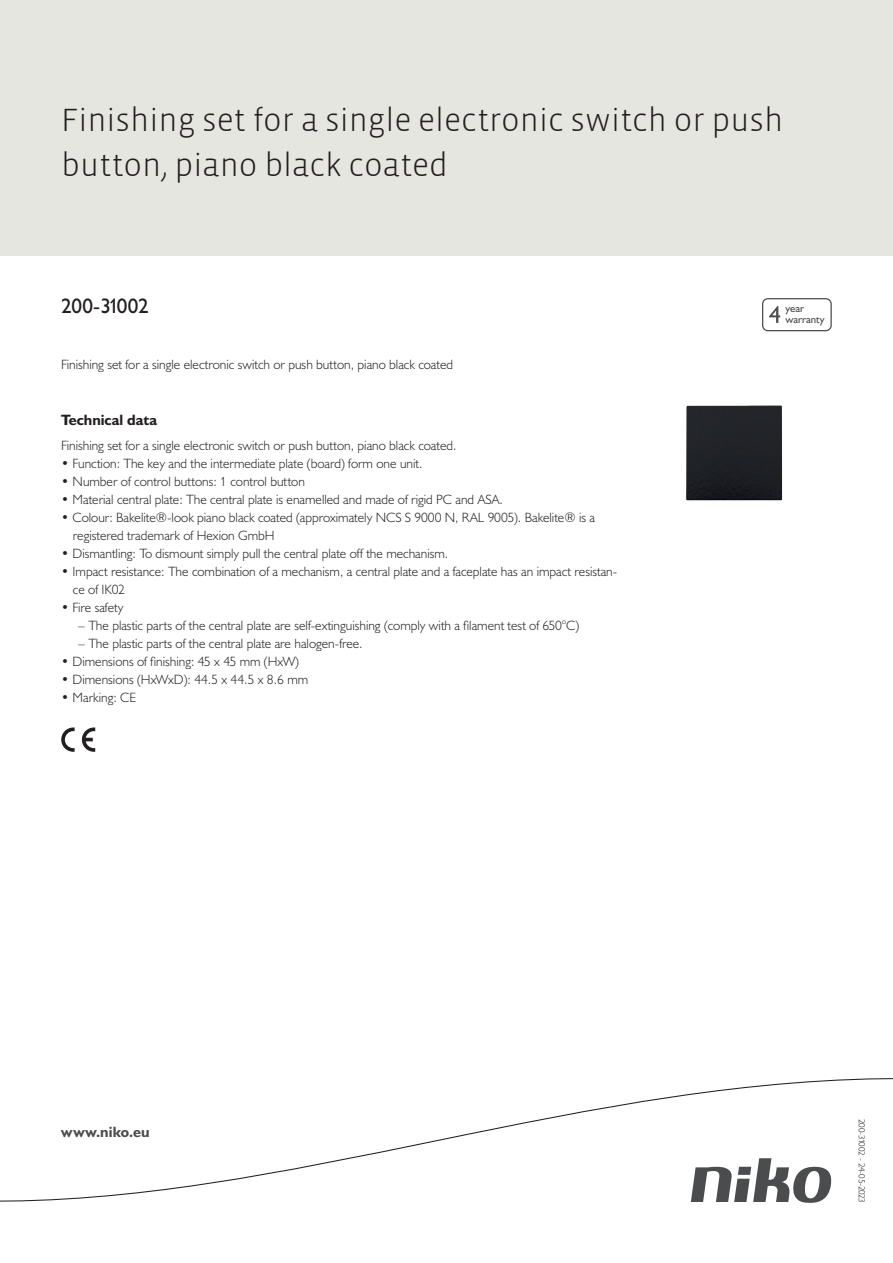
<style>
.page{position:relative;width:893px;height:1263px;background:#fff}
.page>*{position:absolute;margin:0;border:0;box-sizing:border-box;transform-origin:0 0}
.Title_datasheets{font:300 33px/45px "Vista Sans";color:#231f20}
.Article_number{font:21px "Humanist 521 BT";letter-spacing:-.015em;color:#231f20}
.Titles_parts{font:700 15px "Humanist 521 BT";color:#231f20}
.titel_afbeelding{font:700 15px "Humanist 521 BT";letter-spacing:.005em;color:#4b4c4d}
.USP_Bullets{font:300 13.5px/18px "Humanist 521 BT";color:#231f20}
.Platte_tekst_CAB{font:300 13.5px "Humanist 521 BT";color:#231f20}
.USP_Bullets_level_2{font:300 13.5px "Humanist 521 BT";color:#231f20}
.t1{font:10.8px/10.8px "Humanist 521 BT";color:#4b4c4d}
.Revision{font:300 9px "Humanist 521 BT";letter-spacing:-.04em;color:#231f20}
</style>
<div class="page">
<div style="left:0;top:0;width:893px;height:255px;background:#e6e6e0"></div>
<svg style="left:82px;top:727px;width:13px;height:25px"></svg>
<svg style="left:61px;top:727px;width:14px;height:25px"></svg>
<svg style="left:762px;top:298px;width:70px;height:33px"></svg>
<svg style="left:0;top:1078px;width:893px;height:125px"></svg>
<img style="left:686px;top:405px;width:97px;height:96px">
<p class="Title_datasheets" style="left:61px;top:98px;width:724px">Finishing set for a single electronic switch or push button, piano black coated</p>
<p class="Article_number" style="left:61px;top:293px;width:89px">200-31002</p>
<p class="Platte_tekst_CAB" style="left:61px;top:356px;width:393px">Finishing set for a single electronic switch or push button, piano black coated</p>
<p class="Titles_parts" style="left:61px;top:411px;width:98px">Technical data</p>
<p class="Platte_tekst_CAB" style="left:61px;top:437px;width:397px">Finishing set for a single electronic switch or push button, piano black coated.</p>
<p class="USP_Bullets" style="left:61px;top:454px;width:363px">• Function: The key and the intermediate plate (board) form one unit.</p>
<p class="USP_Bullets" style="left:61px;top:472px;width:245px">• Number of control buttons: 1 control button</p>
<p class="USP_Bullets" style="left:61px;top:490px;width:443px">• Material central plate: The central plate is enamelled and made of rigid PC and ASA.</p>
<p class="USP_Bullets" style="left:73px;top:508px;width:524px;text-indent:-12px">• Colour: Bakelite®-look piano black coated (approximately NCS S 9000 N, RAL 9005). Bakelite® is a registered trademark of Hexion GmbH</p>
<p class="USP_Bullets" style="left:61px;top:544px;width:389px">• Dismantling: To dismount simply pull the central plate off the mechanism.</p>
<p class="USP_Bullets" style="left:73px;top:562px;width:546px;text-indent:-12px">• Impact resistance: The combination of a mechanism, a central plate and a faceplate has an impact resistan&shy;ce of IK02</p>
<p class="USP_Bullets" style="left:61px;top:598px;width:64px">• Fire safety</p>
<p class="USP_Bullets_level_2" style="left:78px;top:617px;width:502px">– The plastic parts of the central plate are self-extinguishing (comply with a filament test of 650°C)</p>
<p class="USP_Bullets_level_2" style="left:78px;top:635px;width:286px">– The plastic parts of the central plate are halogen-free.</p>
<p class="USP_Bullets" style="left:61px;top:652px;width:239px">• Dimensions of finishing: 45 x 45 mm (HxW)</p>
<p class="USP_Bullets" style="left:61px;top:670px;width:249px">• Dimensions (HxWxD): 44.5 x 44.5 x 8.6 mm</p>
<p class="USP_Bullets" style="left:61px;top:688px;width:76px">• Marking: CE</p>
<p class="t1" style="left:785px;top:303px;width:41px">year warranty</p>
<p class="titel_afbeelding" style="left:61px;top:1122px;width:90px">www.niko.eu</p>
<p class="Revision" style="left:868px;top:1119px;width:85px;rotate:90deg">200-31002 - 24-05-2023</p>
</div>
